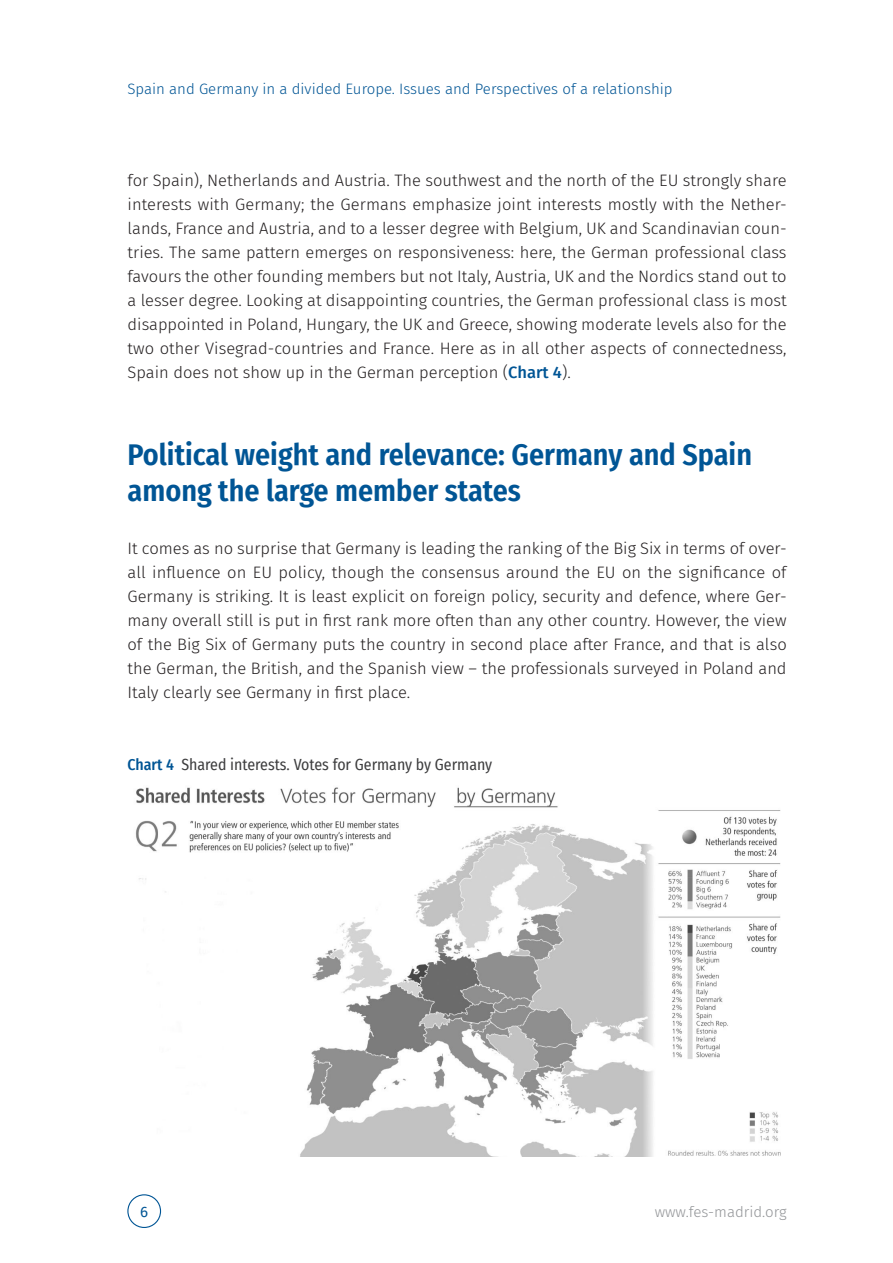
<style>
.page{position:relative;width:893px;height:1263px;background:#fff}
.page>*{position:absolute;margin:0;border:0;box-sizing:border-box;transform-origin:0 0}
.t1{font:600 30px/36px "Fira Sans Condensed";color:#005595}
.t2{font:300 16.5px/24px "Fira Sans";color:#231f20;text-align:justify}
.tabla{font:15.75px "Fira Sans Condensed";color:#3e3e3f}
.t3{font:300 15px "Fira Sans";color:#005595}
.t4{font:300 15px "Fira Sans";color:#939598}
.t5{font:15px "Fira Sans";color:#005595}
.s1{font-weight:500;color:#005595}
</style>
<div class="page">
<div style="left:127px;top:1194px;width:34px;height:34px;border:1px solid #005595;border-radius:50%"></div>
<img style="left:135px;top:787px;width:645px;height:370px">
<p class="t3" style="left:128px;top:78px;width:547px">Spain and Germany in a divided Europe. Issues and Perspectives of a relationship</p>
<p class="t2" style="left:128px;top:168px;width:661px">for Spain), Netherlands and Austria. The southwest and the north of the EU strongly share interests with Germany; the Germans emphasize joint interests mostly with the Nether&shy;lands, France and Austria, and to a lesser degree with Belgium, UK and Scandinavian coun&shy;tries. The same pattern emerges on responsiveness: here, the German professional class favours the other founding members but not Italy, Austria, UK and the Nordics stand out to a lesser degree. Looking at disappointing countries, the German professional class is most disappointed in Poland, Hungary, the UK and Greece, showing moderate levels also for the two other Visegrad-countries and France. Here as in all other aspects of connectedness, Spain does not show up in the German perception (<span class="s1">Chart 4</span>).</p>
<p class="t1" style="left:128px;top:434px;width:626px">Political weight and relevance: Germany and Spain among the large member states</p>
<p class="t2" style="left:128px;top:536px;width:661px">It comes as no surprise that Germany is leading the ranking of the Big Six in terms of over&shy;all influence on EU policy, though the consensus around the EU on the significance of Germany is striking. It is least explicit on foreign policy, security and defence, where Ger&shy;many overall still is put in first rank more often than any other country. However, the view of the Big Six of Germany puts the country in second place after France, and that is also the German, the British, and the Spanish view – the professionals surveyed in Poland and Italy clearly see Germany in first place.</p>
<p class="tabla" style="left:128px;top:752px;width:366px"><span class="s1">Chart 4</span> Shared interests. Votes for Germany by Germany</p>
<p class="t5" style="left:140px;top:1200px;width:9px">6</p>
<p class="t4" style="left:655px;top:1201px;width:133px">www.fes-madrid.org</p>
</div>
